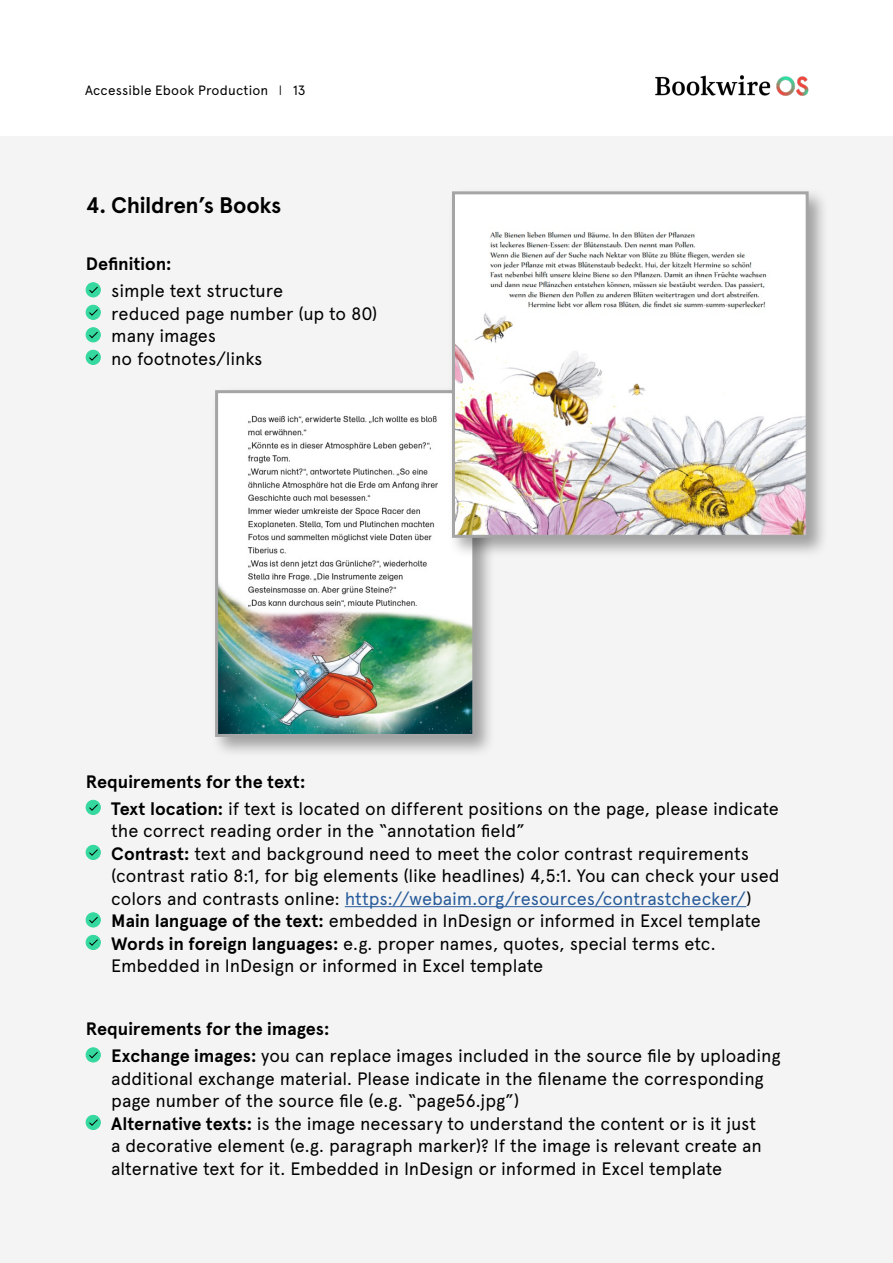
<style>
.page{position:relative;width:893px;height:1263px;background:#fff}
.page>*{position:absolute;margin:0;border:0;box-sizing:border-box;transform-origin:0 0}
.t1{font:700 22.5px "Apercu";letter-spacing:-.015em;color:#000}
.t2{font:18px/22.5px "Apercu";letter-spacing:-.005em;color:#000}
.t3{font:700 18px "Apercu";color:#000}
.t4{font:13.5px "Apercu";letter-spacing:.01em;color:#000}
.s1{font-weight:700}
.s2{color:#275b9b}
</style>
<div class="page">
<img style="left:655px;top:75px;width:154px;height:21px">
<div style="left:1px;top:136px;width:892px;height:1126px;background:#f4f4f4"></div>
<hr style="left:345px;top:906px;width:401px;height:1px;background:#275b9b">
<div style="left:86px;top:283px;width:14px;height:14px;background:#35d89e;border-radius:50%"></div>
<div style="left:86px;top:282px;width:15px;height:15px;border:1px solid #35d89e;border-radius:50%"></div>
<svg style="left:88px;top:286px;width:11px;height:8px"></svg>
<div style="left:86px;top:305px;width:14px;height:14px;background:#35d89e;border-radius:50%"></div>
<div style="left:86px;top:305px;width:15px;height:15px;border:1px solid #35d89e;border-radius:50%"></div>
<svg style="left:88px;top:308px;width:11px;height:8px"></svg>
<div style="left:86px;top:328px;width:14px;height:14px;background:#35d89e;border-radius:50%"></div>
<div style="left:86px;top:327px;width:15px;height:15px;border:1px solid #35d89e;border-radius:50%"></div>
<svg style="left:88px;top:331px;width:11px;height:8px"></svg>
<div style="left:86px;top:350px;width:14px;height:14px;background:#35d89e;border-radius:50%"></div>
<div style="left:86px;top:350px;width:15px;height:15px;border:1px solid #35d89e;border-radius:50%"></div>
<svg style="left:88px;top:353px;width:11px;height:8px"></svg>
<div style="left:86px;top:800px;width:14px;height:14px;background:#35d89e;border-radius:50%"></div>
<div style="left:86px;top:800px;width:15px;height:15px;border:1px solid #35d89e;border-radius:50%"></div>
<svg style="left:88px;top:803px;width:11px;height:8px"></svg>
<div style="left:86px;top:845px;width:14px;height:14px;background:#35d89e;border-radius:50%"></div>
<div style="left:86px;top:845px;width:15px;height:15px;border:1px solid #35d89e;border-radius:50%"></div>
<svg style="left:88px;top:848px;width:11px;height:8px"></svg>
<div style="left:86px;top:913px;width:14px;height:14px;background:#35d89e;border-radius:50%"></div>
<div style="left:86px;top:912px;width:15px;height:15px;border:1px solid #35d89e;border-radius:50%"></div>
<svg style="left:88px;top:916px;width:11px;height:8px"></svg>
<div style="left:86px;top:935px;width:14px;height:14px;background:#35d89e;border-radius:50%"></div>
<div style="left:86px;top:935px;width:15px;height:15px;border:1px solid #35d89e;border-radius:50%"></div>
<svg style="left:88px;top:938px;width:11px;height:8px"></svg>
<div style="left:86px;top:1048px;width:14px;height:14px;background:#35d89e;border-radius:50%"></div>
<div style="left:86px;top:1047px;width:15px;height:15px;border:1px solid #35d89e;border-radius:50%"></div>
<svg style="left:88px;top:1051px;width:11px;height:8px"></svg>
<div style="left:86px;top:1115px;width:14px;height:14px;background:#35d89e;border-radius:50%"></div>
<div style="left:86px;top:1115px;width:15px;height:15px;border:1px solid #35d89e;border-radius:50%"></div>
<svg style="left:88px;top:1118px;width:11px;height:8px"></svg>
<div style="left:210px;top:386px;width:286px;height:371px;background:#000;opacity:.35"></div>
<img style="left:219px;top:394px;width:252px;height:339px">
<div style="left:215px;top:390px;width:260px;height:347px;border:3px solid #a5a5a5"></div>
<div style="left:447px;top:187px;width:382px;height:372px;background:#000;opacity:.35"></div>
<img style="left:456px;top:195px;width:349px;height:339px">
<div style="left:452px;top:191px;width:357px;height:347px;border:3px solid #a5a5a5"></div>
<p class="t4" style="left:85px;top:82px;width:222px">Accessible Ebook Production I 13</p>
<p class="t1" style="left:86px;top:192px;width:197px">4. Children’s Books</p>
<p class="t3" style="left:86px;top:253px;width:88px">Definition:</p>
<p class="t2" style="left:111px;top:280px;width:268px">simple text structure<br>reduced page number (up to 80) many images<br>no footnotes/links</p>
<p class="t2" style="left:111px;top:768px;width:669px;line-height:27px;text-indent:-26px"><span class="s1">Requirements for the text:<br>Text location:</span> if text is located on different positions on the page, please indicate</p>
<p class="t2" style="left:111px;top:820px;width:670px">the correct reading order in the “annotation field”<br><span class="s1">Contrast:</span> text and background need to meet the color contrast requirements (contrast ratio 8:1, for big elements (like headlines) 4,5:1. You can check your used colors and contrasts online: <span class="s2">https://webaim.org/resources/contrastchecker/</span>)<br><span class="s1">Main language of the text:</span> embedded in InDesign or informed in Excel template <span class="s1">Words in foreign languages:</span> e.g. proper names, quotes, special terms etc.<br>Embedded in InDesign or informed in Excel template</p>
<p class="t2" style="left:111px;top:1015px;width:671px;line-height:27px;text-indent:-26px"><span class="s1">Requirements for the images:<br>Exchange images:</span> you can replace images included in the source file by uploading</p>
<p class="t2" style="left:111px;top:1067px;width:654px">additional exchange material. Please indicate in the filename the corresponding page number of the source file (e.g. “page56.jpg”)<br><span class="s1">Alternative texts:</span> is the image necessary to understand the content or is it just a decorative element (e.g. paragraph marker)? If the image is relevant create an alternative text for it. Embedded in InDesign or informed in Excel template</p>
</div>
